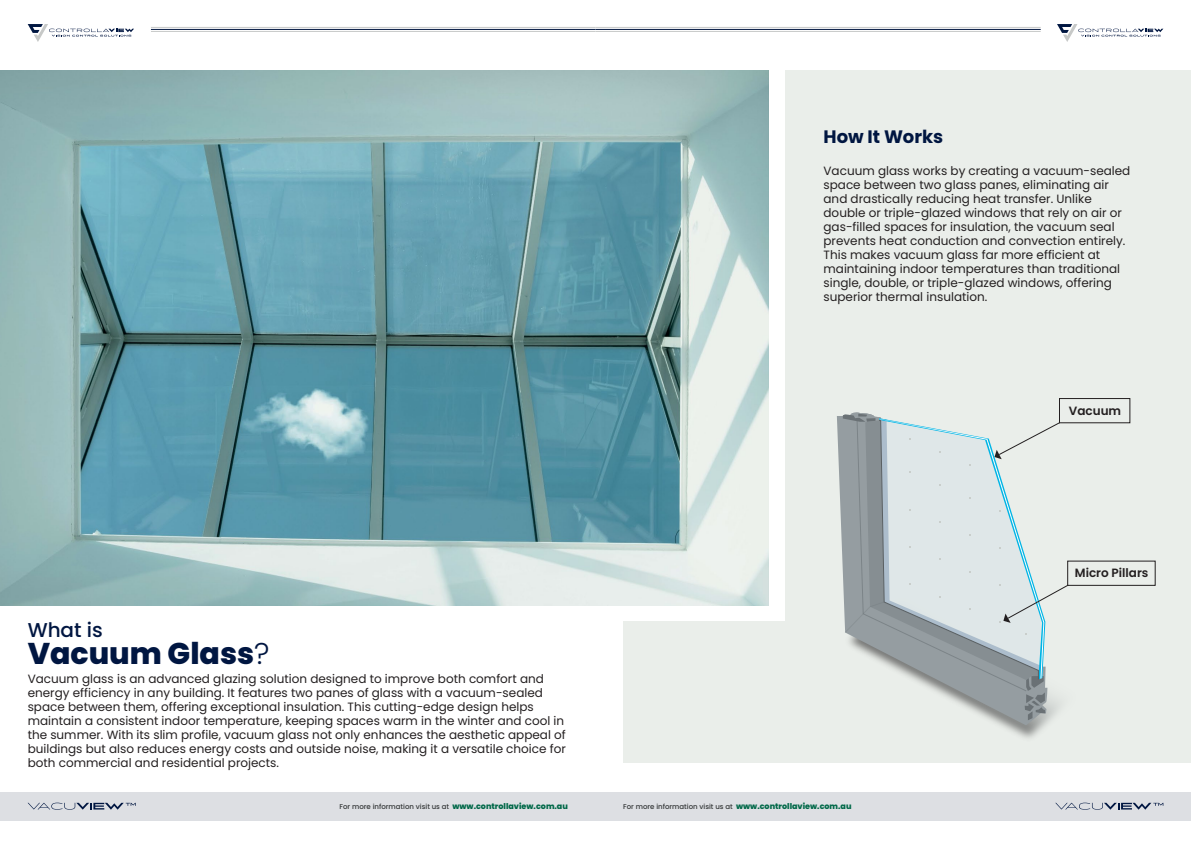
<style>
.page{position:relative;width:1191px;height:842px;background:#fff}
.page>*{position:absolute;margin:0;border:0;box-sizing:border-box;transform-origin:0 0}
.t1{font:800 30px "Poppins";color:#001641}
.t2{font:500 20px "Poppins";color:#001641}
.t3{font:700 18px "Poppins";color:#001641}
.t4{font:12px/14px "Poppins";color:#231f20}
.t5{font:600 12px "Poppins";color:#231f20}
.t6{font:500 7px "Poppins";color:#343738}
.s1{font-weight:300}
.s2{font-weight:800;font-size:8px;color:#006848}
</style>
<div class="page">
<div style="left:785px;top:70px;width:406px;height:693px;background:#eaeeea"></div>
<div style="left:595px;top:792px;width:596px;height:28px;background:#dddfe3"></div>
<div style="left:0;top:792px;width:595px;height:28px;background:#dddfe3"></div>
<hr style="left:595px;top:31px;width:445px;height:1px;background:#c7c9c8">
<hr style="left:595px;top:29px;width:445px;height:1px;background:#001641">
<hr style="left:595px;top:27px;width:445px;height:1px;background:#c7c9c8">
<hr style="left:151px;top:31px;width:444px;height:1px;background:#c7c9c8">
<hr style="left:151px;top:29px;width:444px;height:1px;background:#001641">
<hr style="left:151px;top:27px;width:444px;height:1px;background:#c7c9c8">
<svg style="left:28px;top:803px;width:108px;height:7px"></svg>
<svg style="left:1055px;top:803px;width:108px;height:7px"></svg>
<img style="left:0;top:70px;width:769px;height:536px">
<div style="left:623px;top:621px;width:162px;height:142px;background:#eaeeea"></div>
<svg style="left:28px;top:24px;width:106px;height:18px"></svg>
<svg style="left:1057px;top:24px;width:106px;height:18px"></svg>
<svg style="left:837px;top:416px;width:210px;height:309px"></svg>
<svg style="left:1024px;top:679px;width:21px;height:41px"></svg>
<svg style="left:856px;top:422px;width:170px;height:269px"></svg>
<svg style="left:844px;top:601px;width:35px;height:32px"></svg>
<svg style="left:842px;top:412px;width:38px;height:10px"></svg>
<svg style="left:879px;top:419px;width:165px;height:260px;fill:#dfe7e8"></svg>
<div style="left:1059px;top:398px;width:71px;height:25px;border:1px solid #231f20"></div>
<svg style="left:994px;top:422px;width:66px;height:37px"></svg>
<div style="left:1067px;top:561px;width:88px;height:25px;border:1px solid #231f20"></div>
<svg style="left:999px;top:584px;width:69px;height:39px"></svg>
<h3 class="t3" style="left:823px;top:126px;width:121px">How It Works</h3>
<p class="t4" style="left:823px;top:164px;width:308px">Vacuum glass works by creating a vacuum-sealed space between two glass panes, eliminating air and drastically reducing heat transfer. Unlike double or triple-glazed windows that rely on air or gas-filled spaces for insulation, the vacuum seal prevents heat conduction and convection entirely.<br>This makes vacuum glass far more efficient at maintaining indoor temperatures than traditional single, double, or triple-glazed windows, offering superior thermal insulation.</p>
<p class="t5" style="left:1068px;top:404px;width:54px">Vacuum</p>
<h2 class="t2" style="left:28px;top:619px;width:77px">What is</h2>
<h1 class="t1" style="left:28px;top:636px;width:243px">Vacuum Glass<span class="s1">?</span></h1>
<p class="t4" style="left:28px;top:672px;width:540px">Vacuum glass is an advanced glazing solution designed to improve both comfort and energy efficiency in any building. It features two panes of glass with a vacuum-sealed space between them, offering exceptional insulation. This cutting-edge design helps maintain a consistent indoor temperature, keeping spaces warm in the winter and cool in the summer. With its slim profile, vacuum glass not only enhances the aesthetic appeal of buildings but also reduces energy costs and outside noise, making it a versatile choice for both commercial and residential projects.</p>
<p class="t6" style="left:339px;top:803px;width:230px">For more information visit us at <span class="s2">www.controllaview.com.au</span></p>
<p class="t6" style="left:623px;top:803px;width:230px">For more information visit us at <span class="s2">www.controllaview.com.au</span></p>
<p class="t5" style="left:1074px;top:566px;width:75px">Micro Pillars</p>
</div>
